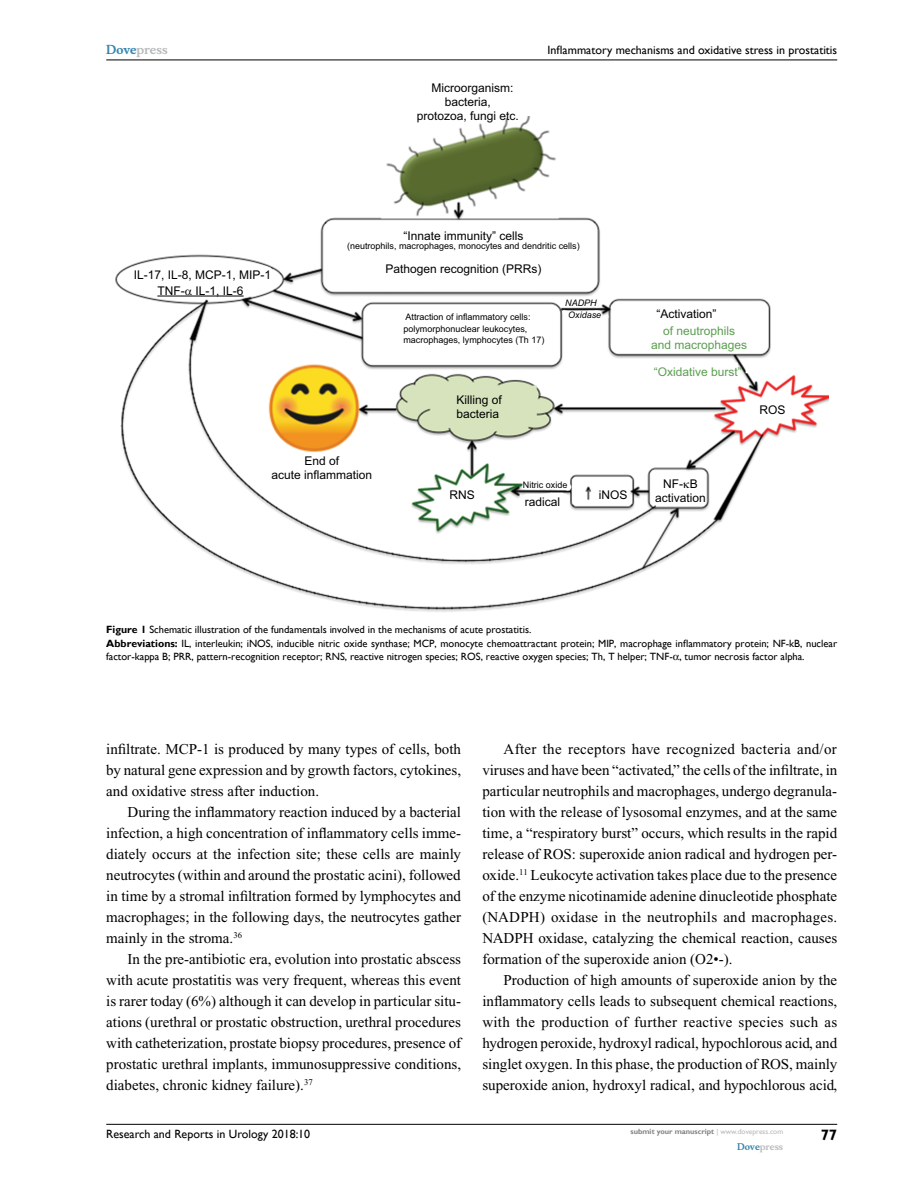
<style>
.page{position:relative;width:918px;height:1188px;background:#fff}
.page>*{position:absolute;margin:0;border:0;box-sizing:border-box;transform-origin:0 0}
.t1{font:15px/21px "Times New Roman";color:#000;text-align:justify}
.t2{font:700 15px "Gill Sans";color:#000}
.t3{font:12px/14.4px "Arial";color:#000;text-align:center}
.t4{font:12px "Gill Sans";color:#000}
.t5{font:12px/14.4px "Arial";color:#5b9e50;text-align:center}
.t6{font:700 12px "Musee";color:#b8babc}
.t7{font:10.5px/13.5px "Gill Sans";color:#000}
.t8{font:9px/11.1px "Arial";color:#000}
.t9{font:italic 9px/11.6px "Arial";color:#000;text-align:center}
.t10{font:700 9px "Musee";color:#b8babc}
.t11{font:700 7.5px "Gill Sans";color:#808285}
.s1{color:#3785ad}
.s2{font-weight:700}
.s3{font-weight:400;color:#b8babc}
</style>
<div class="page">
<hr style="left:106px;top:1124px;width:731px;height:1px;background:#000">
<hr style="left:106px;top:60px;width:731px;height:1px;background:#000">
<img style="left:115px;top:117px;width:713px;height:495px">
<hr style="left:192px;top:296px;width:52px;height:1px;background:#000">
<svg style="left:157px;top:289px;width:35px;height:8px"></svg>
<svg style="left:683px;top:482px;width:7px;height:6px"></svg>
<p class="t6" style="left:106px;top:43px;width:63px"><span class="s1">Dove</span>press</p>
<p class="t3" style="left:134px;top:267px;width:139px;line-height:15.9px">IL-17, IL-8, MCP-1, MIP-1<br>TNF- IL-1, IL-6</p>
<p class="t3" style="left:431px;top:80px;width:84px">Microorganism:</p>
<p class="t3" style="left:417px;top:94px;width:104px">bacteria,<br>protozoa, fungi etc.</p>
<p class="t4" style="left:548px;top:43px;width:291px">Inflammatory mechanisms and oxidative stress in prostatitis</p>
<p class="t3" style="left:403px;top:228px;width:122px">“Innate immunity” cells</p>
<p class="t3" style="left:385px;top:262px;width:158px">Pathogen recognition (PRRs)</p>
<p class="t8" style="left:347px;top:240px;width:234px">(neutrophils, macrophages, monocytes and dendritic cells)</p>
<p class="t8" style="left:403px;top:311px;width:143px">Attraction of inflammatory cells: polymorphonuclear leukocytes, macrophages, lymphocytes (Th 17)</p>
<p class="t3" style="left:456px;top:393px;width:47px;text-align:left">Killing of bacteria</p>
<p class="t9" style="left:565px;top:298px;width:38px">NADPH<br>Oxidase</p>
<p class="t3" style="left:656px;top:307px;width:62px">“Activation”</p>
<p class="t5" style="left:651px;top:323px;width:98px">of neutrophils<br>and macrophages</p>
<p class="t5" style="left:654px;top:364px;width:90px">“Oxidative burst”</p>
<p class="t3" style="left:759px;top:403px;width:28px">ROS</p>
<p class="t3" style="left:272px;top:453px;width:102px">End of<br>acute inflammation</p>
<p class="t8" style="left:523px;top:479px;width:46px">Nitric oxide</p>
<p class="t3" style="left:525px;top:495px;width:37px">radical</p>
<p class="t3" style="left:449px;top:488px;width:27px">RNS</p>
<p class="t3" style="left:599px;top:488px;width:30px">iNOS</p>
<p class="t3" style="left:655px;top:477px;width:52px">NF- B activation</p>
<p class="t7" style="left:106px;top:623px;width:732px"><span class="s2">Figure 1</span> Schematic illustration of the fundamentals involved in the mechanisms of acute prostatitis.<br><span class="s2">Abbreviations:</span> IL, interleukin; iNOS, inducible nitric oxide synthase; MCP, monocyte chemoattractant protein; MIP, macrophage inflammatory protein; NF-kB, nuclear factor-kappa B; PRR, pattern-recognition receptor; RNS, reactive nitrogen species; ROS, reactive oxygen species; Th, T helper; TNF- , tumor necrosis factor alpha.</p>
<p class="t1" style="left:106px;top:739px;width:356px">infiltrate. MCP-1 is produced by many types of cells, both by natural gene expression and by growth factors, cytokines, and oxidative stress after induction.</p>
<p class="t1" style="left:106px;top:802px;width:356px;text-indent:21px">During the inflammatory reaction induced by a bacterial infection, a high concentration of inflammatory cells imme&shy;diately occurs at the infection site; these cells are mainly neutrocytes (within and around the prostatic acini), followed in time by a stromal infiltration formed by lymphocytes and macrophages; in the following days, the neutrocytes gather mainly in the stroma.<sup>36</sup></p>
<p class="t1" style="left:106px;top:949px;width:356px;text-indent:21px">In the pre-antibiotic era, evolution into prostatic abscess with acute prostatitis was very frequent, whereas this event is rarer today (6%) although it can develop in particular situ&shy;ations (urethral or prostatic obstruction, urethral procedures with catheterization, prostate biopsy procedures, presence of prostatic urethral implants, immunosuppressive conditions, diabetes, chronic kidney failure).<sup>37</sup></p>
<p class="t1" style="left:482px;top:739px;width:356px;text-indent:21px">After the receptors have recognized bacteria and/or viruses and have been “activated,” the cells of the infiltrate, in particular neutrophils and macrophages, undergo degranula&shy;tion with the release of lysosomal enzymes, and at the same time, a “respiratory burst” occurs, which results in the rapid release of ROS: superoxide anion radical and hydrogen per&shy;oxide.<sup>11</sup> Leukocyte activation takes place due to the presence of the enzyme nicotinamide adenine dinucleotide phosphate (NADPH) oxidase in the neutrophils and macrophages.<br>NADPH oxidase, catalyzing the chemical reaction, causes formation of the superoxide anion (O2•-).</p>
<p class="t1" style="left:482px;top:970px;width:356px;text-indent:21px">Production of high amounts of superoxide anion by the inflammatory cells leads to subsequent chemical reactions, with the production of further reactive species such as hydrogen peroxide, hydroxyl radical, hypochlorous acid, and singlet oxygen. In this phase, the production of ROS, mainly superoxide anion, hydroxyl radical, and hypochlorous acid,</p>
<p class="t4" style="left:106px;top:1127px;width:206px">Research and Reports in Urology 2018:10</p>
<p class="t11" style="left:631px;top:1127px;width:154px">submit your manuscript <span class="s3">| www.dovepress.com</span></p>
<p class="t10" style="left:737px;top:1141px;width:48px"><span class="s1">Dove</span>press</p>
<p class="t2" style="left:821px;top:1126px;width:18px">77</p>
</div>
